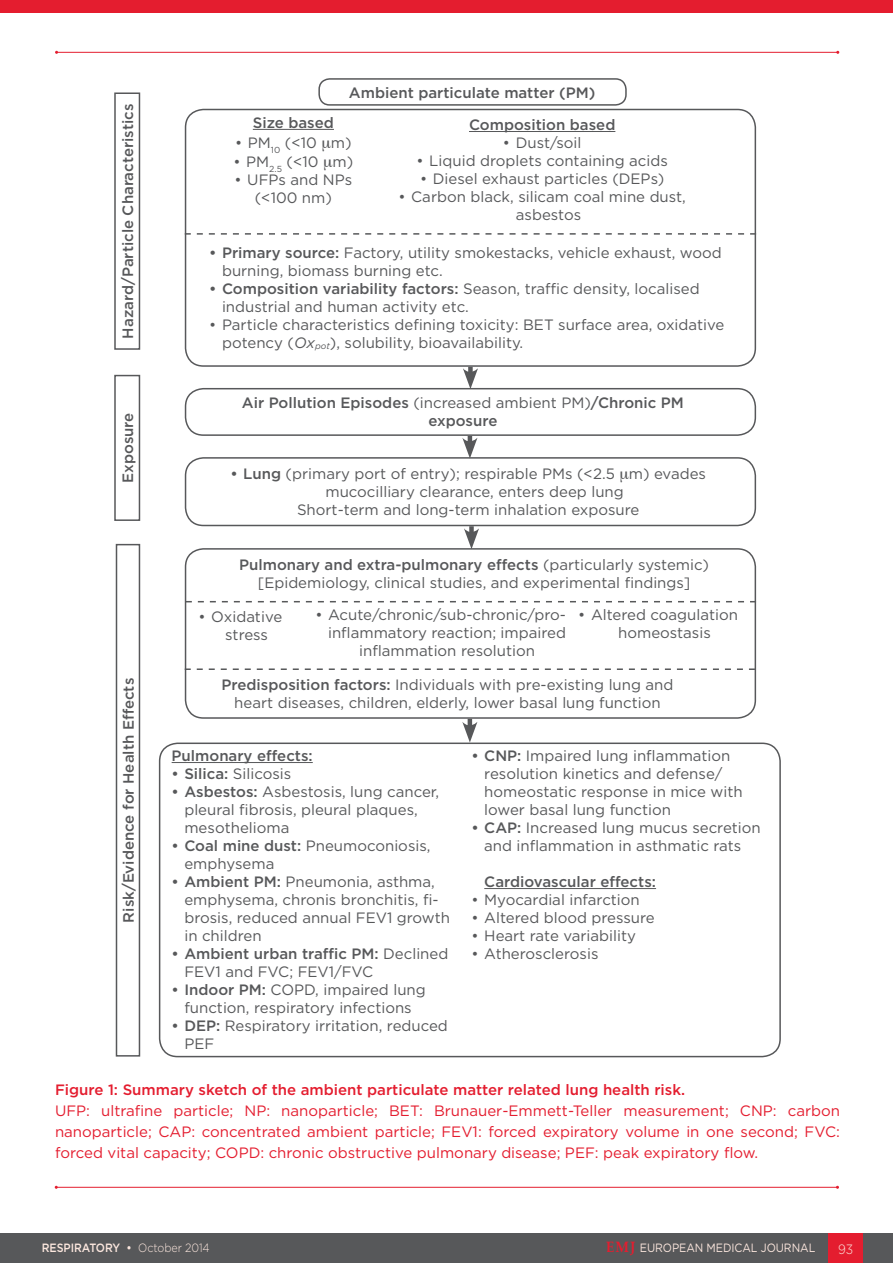
<style>
.page{position:relative;width:893px;height:1263px;background:#fff}
.page>*{position:absolute;margin:0;border:0;box-sizing:border-box;transform-origin:0 0}
.t1{font:15px/18px "Gotham";color:#57585a}
.t2{font:500 15px "Gotham";color:#57585a}
.FIGURE_LEGEND{font:15px/21px "Gotham";color:#e41d2f;text-align:justify}
.FIGURE_LEGEND-2{font:500 15px "Gotham";color:#e41d2f}
.t3{font:300 13.5px "Gotham";color:#fce7de;scale:.9 1}
.t4{font:12px "Gotham";letter-spacing:-.005em;color:#fce7de;scale:.9 1}
.t5{font:500 12px "Gotham";letter-spacing:-.005em;color:#fce7de;scale:.9 1}
.s1{font-weight:500}
.s2{font-style:italic}
.s3{font-style:italic;font-size:8.7px}
.s4{font-weight:400}
.s5{font-weight:300}
.s6{font-family:"Palatino Linotype";font-weight:700;font-size:15px;color:#e41d2f}
</style>
<div class="page">
<div style="left:0;top:1233px;width:893px;height:30px;background:#57585a"></div>
<div style="left:829px;top:1233px;width:34px;height:30px;background:#e41d2f"></div>
<div style="left:0;top:0;width:893px;height:12px;background:#e41d2f"></div>
<hr style="left:56px;top:1187px;width:781px;height:1px;background:#e41d2f">
<hr style="left:57px;top:52px;width:781px;height:1px;background:#e41d2f">
<div style="left:318px;top:78px;width:309px;height:28px;border:2px solid #57585a;border-radius:11px"></div>
<hr style="left:253px;top:129px;width:81px;height:1px;background:#57585a">
<hr style="left:469px;top:131px;width:146px;height:1px;background:#57585a">
<hr style="left:172px;top:762px;width:141px;height:1px;background:#57585a">
<hr style="left:484px;top:888px;width:172px;height:1px;background:#57585a">
<div style="left:114px;top:92px;width:26px;height:258px;border:2px solid #57585a"></div>
<div style="left:114px;top:375px;width:26px;height:146px;border:2px solid #57585a"></div>
<div style="left:116px;top:544px;width:24px;height:512px;border:2px solid #57585a"></div>
<div style="left:185px;top:109px;width:571px;height:258px;border:2px solid #57585a;border-radius:18px"></div>
<svg style="left:185px;top:233px;width:571px;height:2px"></svg>
<div style="left:185px;top:388px;width:571px;height:48px;border:2px solid #57585a;border-radius:18px"></div>
<div style="left:185px;top:457px;width:571px;height:69px;border:2px solid #57585a;border-radius:18px"></div>
<div style="left:185px;top:548px;width:571px;height:171px;border:2px solid #57585a;border-radius:18px"></div>
<div style="left:159px;top:742px;width:622px;height:315px;border:2px solid #57585a;border-radius:18px"></div>
<svg style="left:186px;top:601px;width:570px;height:1px"></svg>
<svg style="left:185px;top:668px;width:570px;height:2px"></svg>
<svg style="left:463px;top:368px;width:15px;height:21px"></svg>
<hr style="left:468px;top:436px;width:4px;height:10px;background:#57585a">
<svg style="left:462px;top:438px;width:15px;height:20px"></svg>
<div style="left:469px;top:526px;width:5px;height:11px;background:#57585a"></div>
<svg style="left:464px;top:528px;width:15px;height:21px"></svg>
<hr style="left:468px;top:719px;width:4px;height:11px;background:#57585a">
<svg style="left:462px;top:722px;width:15px;height:20px"></svg>
<p class="t2" style="left:118px;top:338px;width:236px;rotate:-90deg">Hazard/Particle Characteristics</p>
<p class="t2" style="left:118px;top:483px;width:72px;rotate:-90deg">Exposure</p>
<p class="t2" style="left:119px;top:922px;width:246px;rotate:-90deg">Risk/Evidence for Health Effects</p>
<p class="t2" style="left:349px;top:83px;width:248px">Ambient particulate matter (PM)</p>
<p class="t2" style="left:253px;top:113px;width:83px">Size based</p>
<p class="t1" style="left:235px;top:133px;width:118px">• PM<sub>10</sub> (&lt;10 m)</p>
<p class="t1" style="left:233px;top:153px;width:121px">• PM<sub>2.5</sub> (&lt;10 m)</p>
<p class="t1" style="left:235px;top:171px;width:119px">• UFPs and NPs</p>
<p class="t1" style="left:255px;top:189px;width:79px">(&lt;100 nm)</p>
<p class="t2" style="left:469px;top:115px;width:148px">Composition based</p>
<p class="t1" style="left:503px;top:133px;width:80px">• Dust/soil</p>
<p class="t1" style="left:417px;top:151px;width:253px">• Liquid droplets containing acids</p>
<p class="t1" style="left:420px;top:169px;width:246px">• Diesel exhaust particles (DEPs)</p>
<p class="t1" style="left:516px;top:187px;width:171px;text-indent:-117px">• Carbon black, silicam coal mine dust, asbestos</p>
<p class="t1" style="left:222px;top:243px;width:501px;text-indent:-13px"><span class="s1">• Primary source:</span> Factory, utility smokestacks, vehicle exhaust, wood burning, biomass burning etc.</p>
<p class="t1" style="left:222px;top:279px;width:479px;text-indent:-13px"><span class="s1">• Composition variability factors:</span> Season, traffic density, localised industrial and human activity etc.</p>
<p class="t1" style="left:222px;top:315px;width:504px;text-indent:-13px">• Particle characteristics defining toxicity: BET surface area, oxidative potency (<span class="s2">Ox</span><span class="s3">pot</span>), solubility, bioavailability.</p>
<p class="t2" style="left:242px;top:393px;width:444px">Air Pollution Episodes <span class="s4">(increased ambient PM)</span>/Chronic PM</p>
<p class="t2" style="left:428px;top:411px;width:71px">exposure</p>
<p class="t1" style="left:325px;top:464px;width:382px;text-indent:-95px"><span class="s1">• Lung</span> (primary port of entry); respirable PMs (&lt;2.5 m) evades mucocilliary clearance, enters deep lung</p>
<p class="t1" style="left:297px;top:500px;width:344px">Short-term and long-term inhalation exposure</p>
<p class="t2" style="left:239px;top:554px;width:471px">Pulmonary and extra-pulmonary effects <span class="s4">(particularly systemic)</span></p>
<p class="t1" style="left:258px;top:573px;width:434px">[Epidemiology, clinical studies, and experimental findings]</p>
<p class="t1" style="left:225px;top:608px;width:58px;text-indent:-27px">• Oxidative stress</p>
<p class="t1" style="left:315px;top:605px;width:252px">• Acute/chronic/sub-chronic/pro-</p>
<p class="t1" style="left:618px;top:605px;width:121px;text-indent:-40px">• Altered coagulation homeostasis</p>
<p class="t1" style="left:328px;top:623px;width:239px">inflammatory reaction; impaired</p>
<p class="t1" style="left:359px;top:641px;width:177px">inflammation resolution</p>
<p class="t1" style="left:222px;top:676px;width:453px;text-align:center"><span class="s1">Predisposition factors:</span> Individuals with pre-existing lung and heart diseases, children, elderly, lower basal lung function</p>
<p class="t2" style="left:172px;top:746px;width:143px">Pulmonary effects:</p>
<p class="t1" style="left:172px;top:764px;width:121px"><span class="s1">• Silica:</span> Silicosis</p>
<p class="t1" style="left:184px;top:782px;width:256px;text-indent:-13px"><span class="s1">• Asbestos:</span> Asbestosis, lung cancer, pleural fibrosis, pleural plaques, mesothelioma</p>
<p class="t1" style="left:184px;top:836px;width:248px;text-indent:-13px"><span class="s1">• Coal mine dust:</span> Pneumoconiosis, emphysema</p>
<p class="t1" style="left:184px;top:872px;width:267px;text-indent:-13px"><span class="s1">• Ambient PM:</span> Pneumonia, asthma, emphysema, chronis bronchitis, fi&shy;brosis, reduced annual FEV1 growth in children</p>
<p class="t1" style="left:184px;top:944px;width:265px;text-indent:-13px"><span class="s1">• Ambient urban traffic PM:</span> Declined<br>FEV1 and FVC; FEV1/FVC</p>
<p class="t1" style="left:172px;top:980px;width:256px;text-align:center"><span class="s1">• Indoor PM:</span> COPD, impaired lung function, respiratory infections</p>
<p class="t1" style="left:184px;top:1016px;width:265px;text-indent:-13px"><span class="s1">• DEP:</span> Respiratory irritation, reduced<br>PEF</p>
<p class="t1" style="left:484px;top:746px;width:260px;text-indent:-13px"><span class="s1">• CNP:</span> Impaired lung inflammation resolution kinetics and defense/ homeostatic response in mice with lower basal lung function</p>
<p class="t1" style="left:471px;top:818px;width:291px;text-align:center"><span class="s1">• CAP:</span> Increased lung mucus secretion and inflammation in asthmatic rats</p>
<p class="t2" style="left:484px;top:872px;width:173px">Cardiovascular effects:</p>
<p class="t1" style="left:471px;top:890px;width:170px">• Myocardial infarction</p>
<p class="t1" style="left:471px;top:908px;width:185px">• Altered blood pressure</p>
<p class="t1" style="left:471px;top:926px;width:166px">• Heart rate variability</p>
<p class="t1" style="left:471px;top:944px;width:128px">• Atherosclerosis</p>
<p class="FIGURE_LEGEND-2" style="left:55px;top:1080px;width:632px">Figure 1: Summary sketch of the ambient particulate matter related lung health risk.</p>
<p class="FIGURE_LEGEND" style="left:55px;top:1100px;width:786px">UFP: ultrafine particle; NP: nanoparticle; BET: Brunauer-Emmett-Teller measurement; CNP: carbon nanoparticle; CAP: concentrated ambient particle; FEV1: forced expiratory volume in one second; FVC: forced vital capacity; COPD: chronic obstructive pulmonary disease; PEF: peak expiratory flow.</p>
<p class="t5" style="left:42px;top:1240px;width:188px">RESPIRATORY • <span class="s5">October 2014</span></p>
<p class="t4" style="left:606px;top:1240px;width:234px"><span class="s6">EMJ</span> EUROPEAN MEDICAL JOURNAL</p>
<p class="t3" style="left:838px;top:1240px;width:18px">93</p>
</div>
